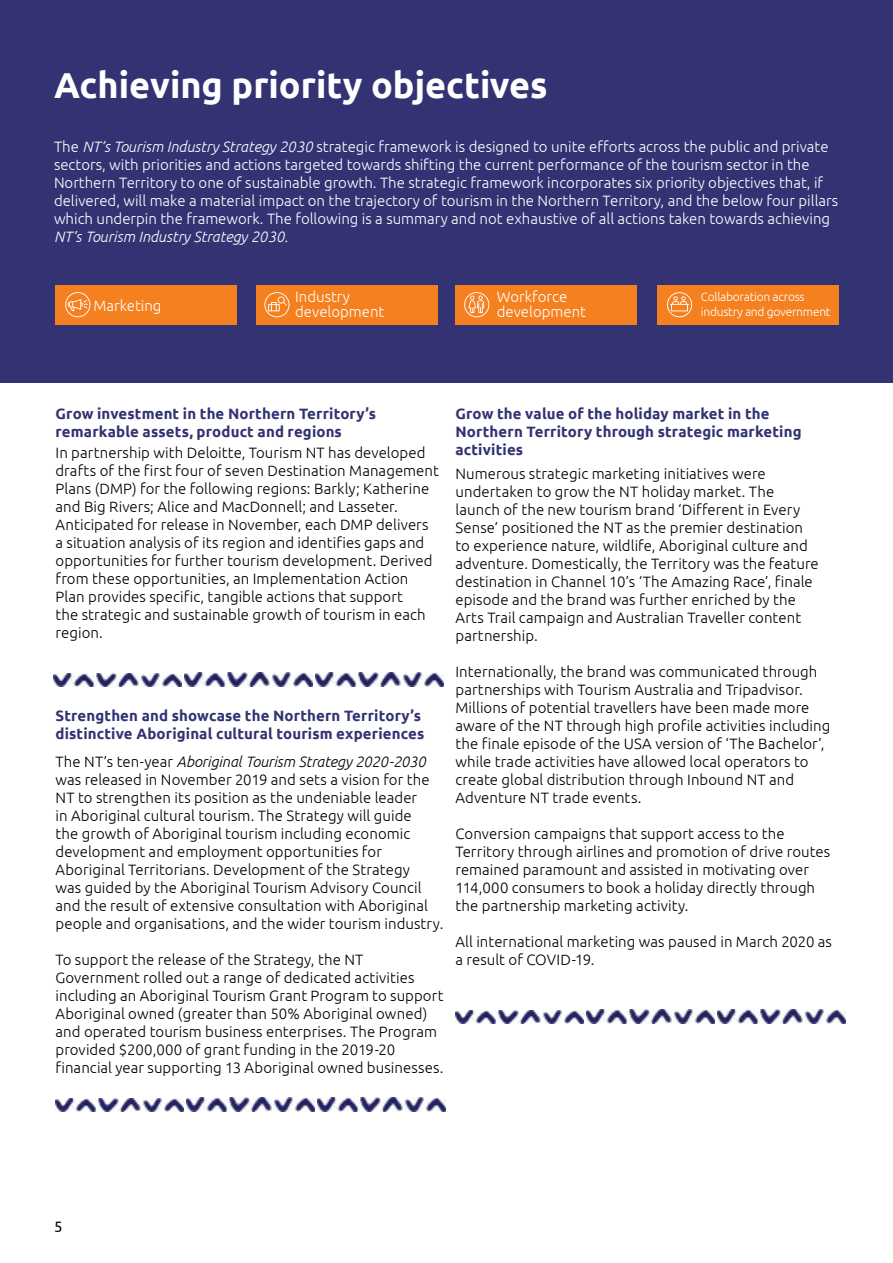
<style>
.page{position:relative;width:893px;height:1263px;background:#fff}
.page>*{position:absolute;margin:0;border:0;box-sizing:border-box;transform-origin:0 0}
.t1{font:700 36px "Ubuntu";color:#fff}
.t2{font:300 15px/18px "Ubuntu";letter-spacing:.005em;color:#000}
.t3{font:300 15px/18px "Ubuntu";color:#fff}
.t4{font:700 15px/18px "Ubuntu";letter-spacing:.01em;color:#333374}
.t5{font:italic 300 15px "Ubuntu";color:#fff}
.t6{font:15px "Ubuntu";color:#000}
.t7{font:300 12px/15px "Ubuntu";letter-spacing:-.02em;color:#fff}
.s1{font-style:italic}
</style>
<div class="page">
<div style="left:0;top:0;width:893px;height:383px;background:#333374"></div>
<img style="left:455px;top:1011px;width:128px;height:13px">
<img style="left:587px;top:1010px;width:128px;height:13px">
<img style="left:718px;top:1010px;width:128px;height:13px">
<div style="left:56px;top:285px;width:181px;height:39px;background:#f58020"></div>
<svg style="left:65px;top:292px;width:25px;height:25px"></svg>
<div style="left:256px;top:285px;width:181px;height:39px;background:#f58020"></div>
<svg style="left:264px;top:292px;width:26px;height:25px"></svg>
<div style="left:455px;top:285px;width:182px;height:39px;background:#f58020"></div>
<svg style="left:464px;top:292px;width:25px;height:25px"></svg>
<div style="left:658px;top:285px;width:181px;height:39px;background:#f58020"></div>
<svg style="left:667px;top:292px;width:25px;height:25px"></svg>
<img style="left:53px;top:673px;width:128px;height:14px">
<img style="left:184px;top:673px;width:128px;height:13px">
<img style="left:316px;top:673px;width:127px;height:13px">
<img style="left:56px;top:1098px;width:127px;height:14px">
<img style="left:187px;top:1098px;width:128px;height:13px">
<img style="left:318px;top:1098px;width:128px;height:13px">
<h1 class="t1" style="left:54px;top:64px;width:495px">Achieving priority objectives</h1>
<p class="t3" style="left:54px;top:138px;width:786px">The <span class="s1">NT’s Tourism Industry Strategy 2030</span> strategic framework is designed to unite efforts across the public and private sectors, with priorities and actions targeted towards shifting the current performance of the tourism sector in the Northern Territory to one of sustainable growth. The strategic framework incorporates six priority objectives that, if delivered, will make a material impact on the trajectory of tourism in the Northern Territory, and the below four pillars which underpin the framework. The following is a summary and not exhaustive of all actions taken towards achieving</p>
<p class="t5" style="left:54px;top:228px;width:236px">NT’s Tourism Industry Strategy 2030.</p>
<p class="t3" style="left:93px;top:296px;width:70px">Marketing</p>
<p class="t3" style="left:295px;top:289px;width:91px;line-height:15px">Industry development</p>
<p class="t3" style="left:497px;top:289px;width:91px;line-height:15px">Workforce development</p>
<p class="t7" style="left:701px;top:289px;width:131px">Collaboration across industry and government</p>
<p class="t4" style="left:56px;top:405px;width:322px">Grow investment in the Northern Territory’s remarkable assets, product and regions</p>
<p class="t2" style="left:56px;top:444px;width:385px">In partnership with Deloitte, Tourism NT has developed drafts of the first four of seven Destination Management Plans (DMP) for the following regions: Barkly; Katherine and Big Rivers; Alice and MacDonnell; and Lasseter.<br>Anticipated for release in November, each DMP delivers a situation analysis of its region and identifies gaps and opportunities for further tourism development. Derived from these opportunities, an Implementation Action Plan provides specific, tangible actions that support<br>the strategic and sustainable growth of tourism in each region.</p>
<p class="t4" style="left:56px;top:706px;width:370px">Strengthen and showcase the Northern Territory’s distinctive Aboriginal cultural tourism experiences</p>
<p class="t2" style="left:55px;top:752px;width:389px">The NT’s ten-year <span class="s1">Aboriginal Tourism Strategy 2020-2030 </span>was released in November 2019 and sets a vision for the NT to strengthen its position as the undeniable leader<br>in Aboriginal cultural tourism. The Strategy will guide<br>the growth of Aboriginal tourism including economic development and employment opportunities for Aboriginal Territorians. Development of the Strategy<br>was guided by the Aboriginal Tourism Advisory Council and the result of extensive consultation with Aboriginal people and organisations, and the wider tourism industry.</p>
<p class="t2" style="left:55px;top:950px;width:389px">To support the release of the Strategy, the NT Government rolled out a range of dedicated activities including an Aboriginal Tourism Grant Program to support Aboriginal owned (greater than 50% Aboriginal owned) and operated tourism business enterprises. The Program provided $200,000 of grant funding in the 2019-20 financial year supporting 13 Aboriginal owned businesses.</p>
<p class="t4" style="left:455px;top:405px;width:348px">Grow the value of the holiday market in the<br>Northern Territory through strategic marketing activities</p>
<p class="t2" style="left:455px;top:465px;width:365px">Numerous strategic marketing initiatives were undertaken to grow the NT holiday market. The launch of the new tourism brand ‘Different in Every Sense’ positioned the NT as the premier destination to experience nature, wildlife, Aboriginal culture and adventure. Domestically, the Territory was the feature destination in Channel 10’s ‘The Amazing Race’, finale episode and the brand was further enriched by the Arts Trail campaign and Australian Traveller content partnership.</p>
<p class="t2" style="left:455px;top:663px;width:376px">Internationally, the brand was communicated through partnerships with Tourism Australia and Tripadvisor.<br>Millions of potential travellers have been made more aware of the NT through high profile activities including the finale episode of the USA version of ‘The Bachelor’, while trade activities have allowed local operators to create global distribution through Inbound NT and Adventure NT trade events.</p>
<p class="t2" style="left:455px;top:825px;width:376px">Conversion campaigns that support access to the Territory through airlines and promotion of drive routes remained paramount and assisted in motivating over 114,000 consumers to book a holiday directly through the partnership marketing activity.</p>
<p class="t2" style="left:455px;top:933px;width:378px">All international marketing was paused in March 2020 as a result of COVID-19.</p>
<p class="t6" style="left:54px;top:1218px;width:10px">5</p>
</div>
